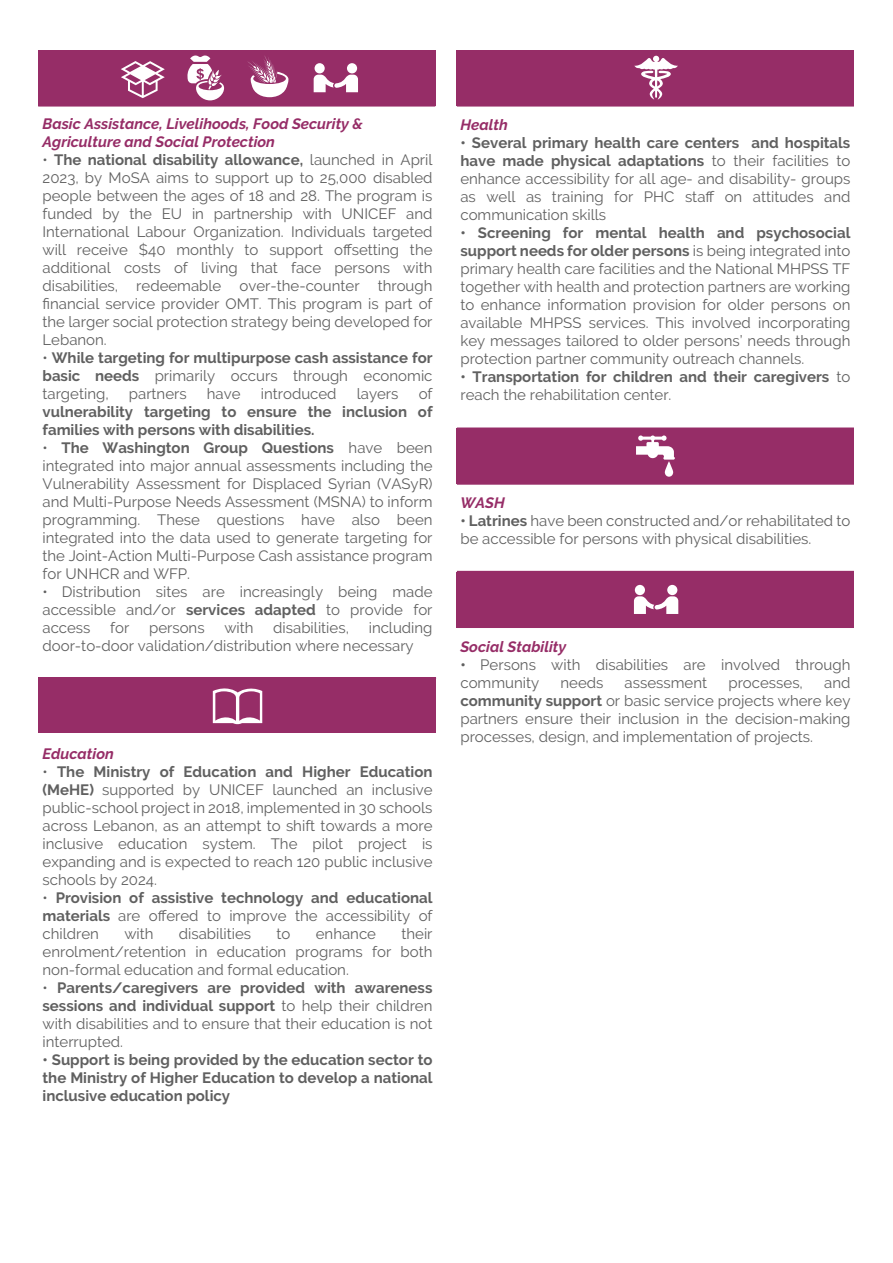
<style>
.page{position:relative;width:893px;height:1263px;background:#fff}
.page>*{position:absolute;margin:0;border:0;box-sizing:border-box;transform-origin:0 0}
.t1{font:15px/18px "Raleway";color:#606060;text-align:justify}
.t2{font:700 15px/18px "Raleway";color:#606060;text-align:justify}
.t3{font:italic 700 15px/18px "Raleway";color:#962d67}
.s1{font-weight:700}
.s2{font-weight:400}
</style>
<div class="page">
<div style="left:457px;top:572px;width:397px;height:56px;background:#962d67"></div>
<div style="left:457px;top:428px;width:397px;height:56px;background:#962d67"></div>
<div style="left:38px;top:677px;width:397px;height:56px;background:#962d67"></div>
<div style="left:457px;top:50px;width:397px;height:56px;background:#962d67"></div>
<div style="left:38px;top:50px;width:397px;height:56px;background:#962d67"></div>
<hr style="left:39px;top:677px;width:397px;height:2px;background:#962d67">
<hr style="left:38px;top:105px;width:397px;height:2px;background:#962d67">
<hr style="left:457px;top:105px;width:397px;height:2px;background:#962d67">
<svg style="left:187px;top:55px;width:37px;height:45px"></svg>
<svg style="left:121px;top:61px;width:44px;height:37px"></svg>
<svg style="left:248px;top:56px;width:40px;height:41px"></svg>
<svg style="left:314px;top:63px;width:44px;height:29px"></svg>
<svg style="left:634px;top:585px;width:44px;height:29px"></svg>
<svg style="left:213px;top:688px;width:49px;height:36px"></svg>
<svg style="left:634px;top:56px;width:44px;height:44px"></svg>
<hr style="left:457px;top:427px;width:397px;height:2px;background:#962d67">
<hr style="left:457px;top:483px;width:397px;height:2px;background:#962d67">
<svg style="left:636px;top:435px;width:39px;height:42px"></svg>
<hr style="left:457px;top:571px;width:397px;height:1px;background:#962d67">
<p class="t3" style="left:43px;top:115px;width:322px">Basic Assistance, Livelihoods, Food Security &amp;<br>Agriculture and Social Protection</p>
<p class="t1" style="left:43px;top:151px;width:392px">• <span class="s1">The national disability allowance,</span> launched in April 2023, by MoSA aims to support up to 25,000 disabled people between the ages of 18 and 28. The program is funded by the EU in partnership with UNICEF and International Labour Organization. Individuals targeted will receive $40 monthly to support offsetting the additional costs of living that face persons with disabilities, redeemable over-the-counter through financial service provider OMT. This program is part of the larger social protection strategy being developed for Lebanon.</p>
<p class="t2" style="left:43px;top:349px;width:391px"><span class="s2">•</span> While targeting for multipurpose cash assistance for basic needs <span class="s2">primarily occurs through economic targeting,</span></p>
<p class="t1" style="left:129px;top:385px;width:59px">partners</p>
<p class="t1" style="left:207px;top:385px;width:35px">have</p>
<p class="t1" style="left:261px;top:385px;width:77px">introduced</p>
<p class="t1" style="left:357px;top:385px;width:43px">layers</p>
<p class="t1" style="left:419px;top:385px;width:15px">of</p>
<p class="t2" style="left:43px;top:403px;width:392px">vulnerability targeting to ensure the inclusion of families with persons with disabilities.</p>
<p class="t1" style="left:43px;top:439px;width:392px">• <span class="s1">The Washington Group Questions</span> have been integrated into major annual assessments including the Vulnerability Assessment for Displaced Syrian (VASyR) and Multi-Purpose Needs Assessment (MSNA) to inform programming. These questions have also been integrated into the data used to generate targeting for the Joint-Action Multi-Purpose Cash assistance program for UNHCR and WFP.</p>
<p class="t1" style="left:43px;top:583px;width:391px">• Distribution sites are increasingly being made accessible and/or <span class="s1">services adapted</span> to provide for access</p>
<p class="t1" style="left:110px;top:619px;width:21px">for</p>
<p class="t1" style="left:149px;top:619px;width:57px">persons</p>
<p class="t1" style="left:224px;top:619px;width:31px">with</p>
<p class="t1" style="left:273px;top:619px;width:77px">disabilities,</p>
<p class="t1" style="left:43px;top:619px;width:392px;text-indent:326px">including door-to-door validation/distribution where necessary</p>
<p class="t3" style="left:43px;top:745px;width:73px">Education</p>
<p class="t1" style="left:43px;top:763px;width:392px">• <span class="s1">The Ministry of Education and Higher Education (MeHE)</span> supported by UNICEF launched an inclusive public-school project in 2018, implemented in 30 schools across Lebanon, as an attempt to shift towards a more inclusive education system. The pilot project is expanding and is expected to reach 120 public inclusive schools by 2024.</p>
<p class="t2" style="left:43px;top:889px;width:392px"><span class="s2">•</span> Provision of assistive technology and educational materials <span class="s2">are offered to improve the accessibility of children</span></p>
<p class="t1" style="left:43px;top:925px;width:391px;text-indent:359px">their enrolment/retention in education programs for both non-formal education and formal education.</p>
<p class="t1" style="left:43px;top:979px;width:391px">• <span class="s1">Parents/caregivers are provided with awareness sessions and individual support</span> to help their children with disabilities and to ensure that their education is not interrupted.</p>
<p class="t2" style="left:43px;top:1051px;width:392px">• Support is being provided by the education sector to the Ministry of Higher Education to develop a national inclusive education policy</p>
<p class="t1" style="left:124px;top:925px;width:31px">with</p>
<p class="t1" style="left:179px;top:925px;width:74px">disabilities</p>
<p class="t1" style="left:277px;top:925px;width:15px">to</p>
<p class="t1" style="left:316px;top:925px;width:62px">enhance</p>
<p class="t3" style="left:460px;top:116px;width:49px">Health</p>
<p class="t1" style="left:460px;top:134px;width:392px"><span class="s1">• Several primary health care centers and hospitals have made physical adaptations</span> to their facilities to enhance accessibility for all age- and disability- groups as well as training for PHC staff on attitudes and communication skills</p>
<p class="t1" style="left:460px;top:224px;width:392px"><span class="s1">• Screening for mental health and psychosocial support needs for older persons</span> is being integrated into primary health care facilities and the National MHPSS TF together with health and protection partners are working to enhance information provision for older persons on available MHPSS services. This involved incorporating key messages tailored to older persons’ needs through protection partner community outreach channels.</p>
<p class="t2" style="left:460px;top:368px;width:391px">• Transportation for children and their caregivers <span class="s2">to reach the rehabilitation center.</span></p>
<p class="t3" style="left:460px;top:494px;width:46px">WASH</p>
<p class="t1" style="left:460px;top:512px;width:391px"><span class="s1">• Latrines</span> have been constructed and/or rehabilitated to be accessible for persons with physical disabilities.</p>
<p class="t3" style="left:460px;top:638px;width:107px">Social Stability</p>
<p class="t1" style="left:460px;top:656px;width:391px"><span class="s1">•</span> Persons with disabilities are involved through community</p>
<p class="t1" style="left:460px;top:674px;width:392px;text-indent:364px">and <span class="s1">community support</span> or basic service projects where key partners ensure their inclusion in the decision-making processes, design, and implementation of projects.</p>
<p class="t1" style="left:560px;top:674px;width:44px">needs</p>
<p class="t1" style="left:625px;top:674px;width:84px">assessment</p>
<p class="t1" style="left:728px;top:674px;width:76px">processes,</p>
</div>
